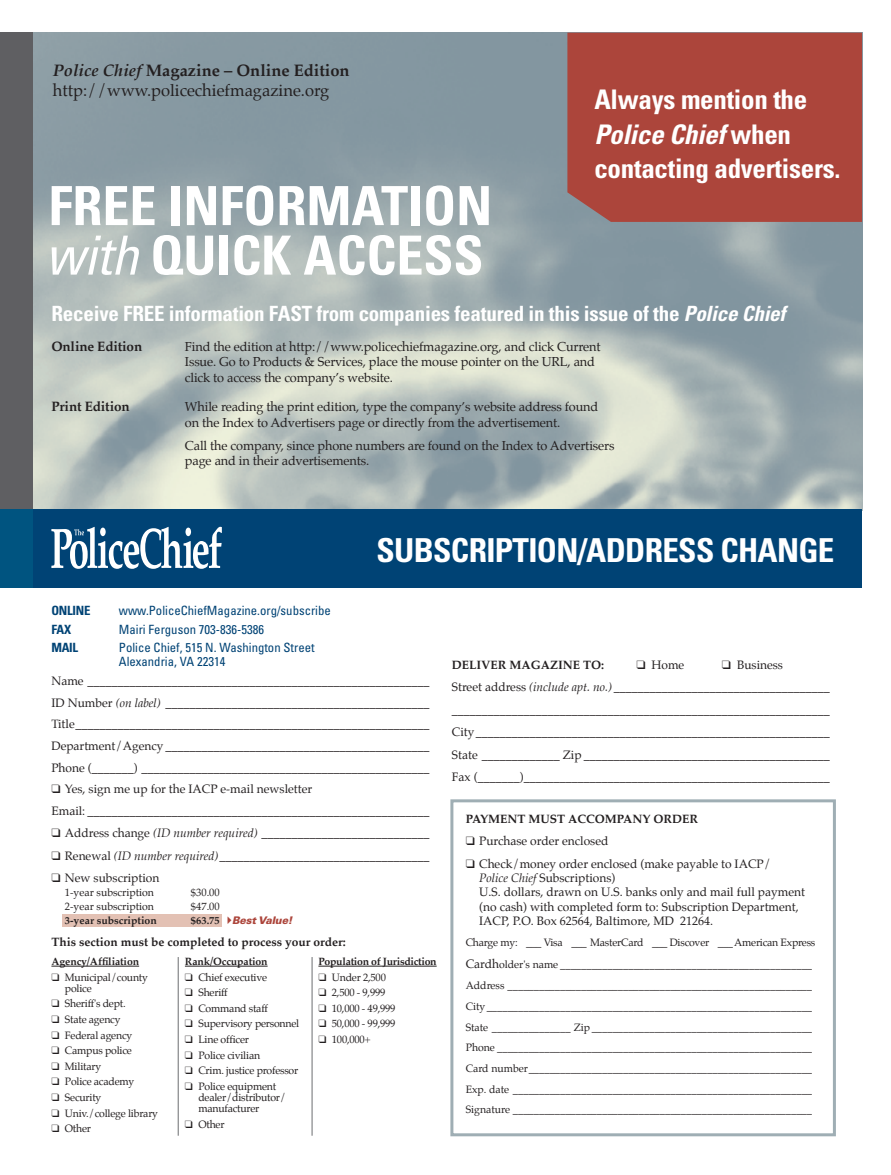
<style>
.page{position:relative;width:891px;height:1175px;background:#fff}
.page>*{position:absolute;margin:0;border:0;box-sizing:border-box;transform-origin:0 0}
.t1{font:700 condensed 54px/49.5px "Univers";color:#fff}
.t2{font:700 condensed 33px "Univers";letter-spacing:-.02em;color:#fff}
.t3{font:700 condensed 27px/34.5px "Univers";letter-spacing:-.01em;color:#fff}
.t4{font:700 condensed 21px "Univers";letter-spacing:-.01em;color:#fff}
.t5{font:16.5px/19.8px "Palatino";color:#231f20}
.t6{font:700 13.5px "Palatino";letter-spacing:-.01em;color:#231f20}
.t7{font:12.75px/15.3px "Palatino";letter-spacing:-.01em;color:#231f20}
.t8{font:condensed 12.75px/14.2px "Univers";color:#004375}
.t9{font:700 condensed 12.75px "Univers";letter-spacing:-.02em;color:#004375}
.t10{font:12px/21.6px "Palatino";color:#231f20}
.t11{font:700 12px "Palatino";color:#231f20}
.t12{font:10.5px/11.2px "Palatino";letter-spacing:-.02em;color:#231f20}
.t13{font:10.5px/20.7px "Palatino";color:#231f20}
.t14{font:700 10.5px "Palatino";letter-spacing:-.01em;color:#231f20}
.t15{font:italic 900 10.5px "Univers LT Std";letter-spacing:-.02em;color:#ac453b}
.s1{font-weight:700;font-style:italic}
.s2{font-weight:700}
.s3{font-weight:400;font-style:italic}
.s4{font-style:italic}
.s5{font-family:"Palatino";font-weight:700;font-style:normal;color:#231f20}
.s6{font-size:12px}
</style>
<div class="page">
<div style="left:63px;top:914px;width:159px;height:12px;background:#e3c1b4"></div>
<div style="left:0;top:33px;width:34px;height:477px;background:#5f5f62"></div>
<div style="left:0;top:509px;width:34px;height:79px;background:#005480"></div>
<img style="left:33px;top:33px;width:829px;height:476px">
<div style="left:450px;top:799px;width:386px;height:337px;border:3px solid #9faeb4"></div>
<div style="left:33px;top:509px;width:829px;height:79px;background:#004375"></div>
<hr style="left:51px;top:965px;width:88px;height:1px;background:#231f20">
<hr style="left:185px;top:965px;width:83px;height:1px;background:#231f20">
<hr style="left:318px;top:965px;width:119px;height:1px;background:#231f20">
<hr style="left:178px;top:957px;width:1px;height:178px;background:#6c6d70">
<hr style="left:312px;top:957px;width:1px;height:178px;background:#6c6d70">
<div style="left:567px;top:33px;width:295px;height:189px;background:#ac453b"></div>
<svg style="left:51px;top:527px;width:171px;height:42px"></svg>
<h3 class="t5" style="left:53px;top:60px;width:298px"><span class="s1">Police Chief</span> <span class="s2">Magazine – Online Edition </span>http://www.policechiefmagazine.org</h3>
<h1 class="t1" style="left:45px;top:181px;width:448px">FREE INFORMATION <span class="s3">with</span> QUICK ACCESS</h1>
<h3 class="t3" style="left:594px;top:82px;width:248px">Always mention the<br><span class="s4">Police Chief</span> when contacting advertisers.</h3>
<h3 class="t4" style="left:51px;top:301px;width:736px">Receive FREE information FAST from companies featured in this issue of the <span class="s4">Police Chief</span></h3>
<p class="t6" style="left:51px;top:335px;width:92px">Online Edition</p>
<p class="t7" style="left:185px;top:339px;width:417px">Find the edition at http://www.policechiefmagazine.org, and click Current<br>Issue. Go to Products &amp; Services, place the mouse pointer on the URL, and click to access the company’s website.</p>
<p class="t6" style="left:51px;top:395px;width:80px">Print Edition</p>
<p class="t7" style="left:185px;top:399px;width:415px">While reading the print edition, type the companyʼs website address found on the Index to Advertisers page or directly from the advertisement.</p>
<p class="t7" style="left:185px;top:438px;width:431px">Call the company, since phone numbers are found on the Index to Advertisers page and in their advertisements.</p>
<h2 class="t2" style="left:377px;top:530px;width:459px">SUBSCRIPTION/ADDRESS CHANGE</h2>
<p class="t9" style="left:51px;top:602px;width:41px">ONLINE</p>
<p class="t8" style="left:119px;top:603px;width:213px">www.PoliceChiefMagazine.org/subscribe</p>
<p class="t9" style="left:51px;top:621px;width:21px">FAX</p>
<p class="t8" style="left:119px;top:621px;width:147px">Mairi Ferguson 703-836-5386</p>
<p class="t9" style="left:51px;top:639px;width:28px">MAIL</p>
<p class="t8" style="left:119px;top:640px;width:197px">Police Chief, 515 N. Washington Street<br>Alexandria, VA 22314</p>
<p class="t10" style="left:51px;top:670px;width:380px;text-align:justify">Name _________________________________________________________ ID Number <span class="s4">(on label)</span> ____________________________________________ Title ___________________________________________________________ Department/Agency ____________________________________________ Phone (_______) ________________________________________________</p>
<p class="t10" style="left:51px;top:778px;width:380px">❑ Yes, sign me up for the IACP e-mail newsletter<br>Email: _________________________________________________________</p>
<p class="t10" style="left:51px;top:822px;width:380px">❑ Address change <span class="s4">(ID number required)</span> ____________________________</p>
<p class="t10" style="left:51px;top:845px;width:379px">❑ Renewal <span class="s4">(ID number required)</span> ___________________________________</p>
<p class="t10" style="left:51px;top:867px;width:109px">❑ New subscription</p>
<p class="t13" style="left:65px;top:882px;width:91px">1-year subscription</p>
<p class="t12" style="left:191px;top:887px;width:30px">$30.00</p>
<p class="t13" style="left:65px;top:895px;width:91px">2-year subscription</p>
<p class="t12" style="left:191px;top:900px;width:30px">$47.00</p>
<p class="t14" style="left:65px;top:911px;width:93px">3-year subscription</p>
<p class="t15" style="left:191px;top:913px;width:103px"><span class="s5">$63.75</span> Best Value!</p>
<p class="t11" style="left:51px;top:931px;width:296px">This section must be completed to process your order:</p>
<p class="t14" style="left:51px;top:952px;width:89px">Agency/Affiliation</p>
<p class="t12" style="left:65px;top:971px;width:85px;text-indent:-14px">❑ Municipal/county police</p>
<p class="t12" style="left:51px;top:998px;width:76px">❑ Sheriff's dept.</p>
<p class="t12" style="left:51px;top:1013px;width:71px">❑ State agency</p>
<p class="t12" style="left:51px;top:1029px;width:82px">❑ Federal agency</p>
<p class="t12" style="left:51px;top:1045px;width:82px">❑ Campus police</p>
<p class="t12" style="left:51px;top:1060px;width:51px">❑ Military</p>
<p class="t12" style="left:51px;top:1076px;width:84px">❑ Police academy</p>
<p class="t12" style="left:51px;top:1091px;width:52px">❑ Security</p>
<p class="t12" style="left:51px;top:1107px;width:108px">❑ Univ./college library</p>
<p class="t12" style="left:51px;top:1122px;width:41px">❑ Other</p>
<p class="t14" style="left:185px;top:952px;width:84px">Rank/Occupation</p>
<p class="t12" style="left:185px;top:971px;width:84px">❑ Chief executive</p>
<p class="t12" style="left:185px;top:987px;width:44px">❑ Sheriff</p>
<p class="t12" style="left:185px;top:1002px;width:85px">❑ Command staff</p>
<p class="t12" style="left:185px;top:1018px;width:116px">❑ Supervisory personnel</p>
<p class="t12" style="left:185px;top:1033px;width:66px">❑ Line officer</p>
<p class="t12" style="left:185px;top:1049px;width:77px">❑ Police civilian</p>
<p class="t12" style="left:185px;top:1064px;width:115px">❑ Crim. justice professor</p>
<p class="t12" style="left:198px;top:1080px;width:89px;text-indent:-14px">❑ Police equipment dealer/distributor/ manufacturer</p>
<p class="t12" style="left:185px;top:1118px;width:41px">❑ Other</p>
<p class="t14" style="left:318px;top:952px;width:120px">Population of Jurisdiction</p>
<p class="t12" style="left:318px;top:971px;width:69px">❑ Under 2,500</p>
<p class="t12" style="left:318px;top:987px;width:68px">❑ 2,500 - 9,999</p>
<p class="t12" style="left:318px;top:1002px;width:79px">❑ 10,000 - 49,999</p>
<p class="t12" style="left:318px;top:1018px;width:79px">❑ 50,000 - 99,999</p>
<p class="t12" style="left:318px;top:1033px;width:54px">❑ 100,000+</p>
<p class="t10" style="left:452px;top:653px;width:379px;line-height:22.5px;text-indent:270px">❑ Business<br>Street address <span class="s4">(include apt. no.)</span> ____________________________________ _______________________________________________________________ City ___________________________________________________________ State _____________ Zip _________________________________________ Fax (_______) ___________________________________________________</p>
<p class="t11" style="left:466px;top:808px;width:234px">PAYMENT MUST ACCOMPANY ORDER</p>
<p class="t10" style="left:466px;top:830px;width:144px">❑ Purchase order enclosed</p>
<p class="t10" style="left:479px;top:856px;width:327px;line-height:14.4px;text-indent:-14px">❑ Check/money order enclosed (make payable to IACP/<br><span class="s4">Police Chief</span> Subscriptions)<br>U.S. dollars, drawn on U.S. banks only and mail full payment (no cash) with completed form to: Subscription Department, IACP, P.O. Box 62564, Baltimore, MD 21264.</p>
<p class="t12" style="left:466px;top:931px;width:351px;line-height:22.5px">Charge my: ___ Visa ___ MasterCard ___ Discover ___American Express<br><span class="s6">Cardh</span>older's name ________________________________________________</p>
<p class="t13" style="left:466px;top:975px;width:348px">Address __________________________________________________________<br>City ______________________________________________________________</p>
<p class="t13" style="left:466px;top:1037px;width:348px">Phone ____________________________________________________________<br>Card number ______________________________________________________</p>
<p class="t13" style="left:466px;top:1099px;width:348px">Signature _________________________________________________________</p>
<p class="t11" style="left:452px;top:654px;width:154px">DELIVER MAGAZINE TO:</p>
<p class="t10" style="left:636px;top:654px;width:49px">❑ Home</p>
</div>
